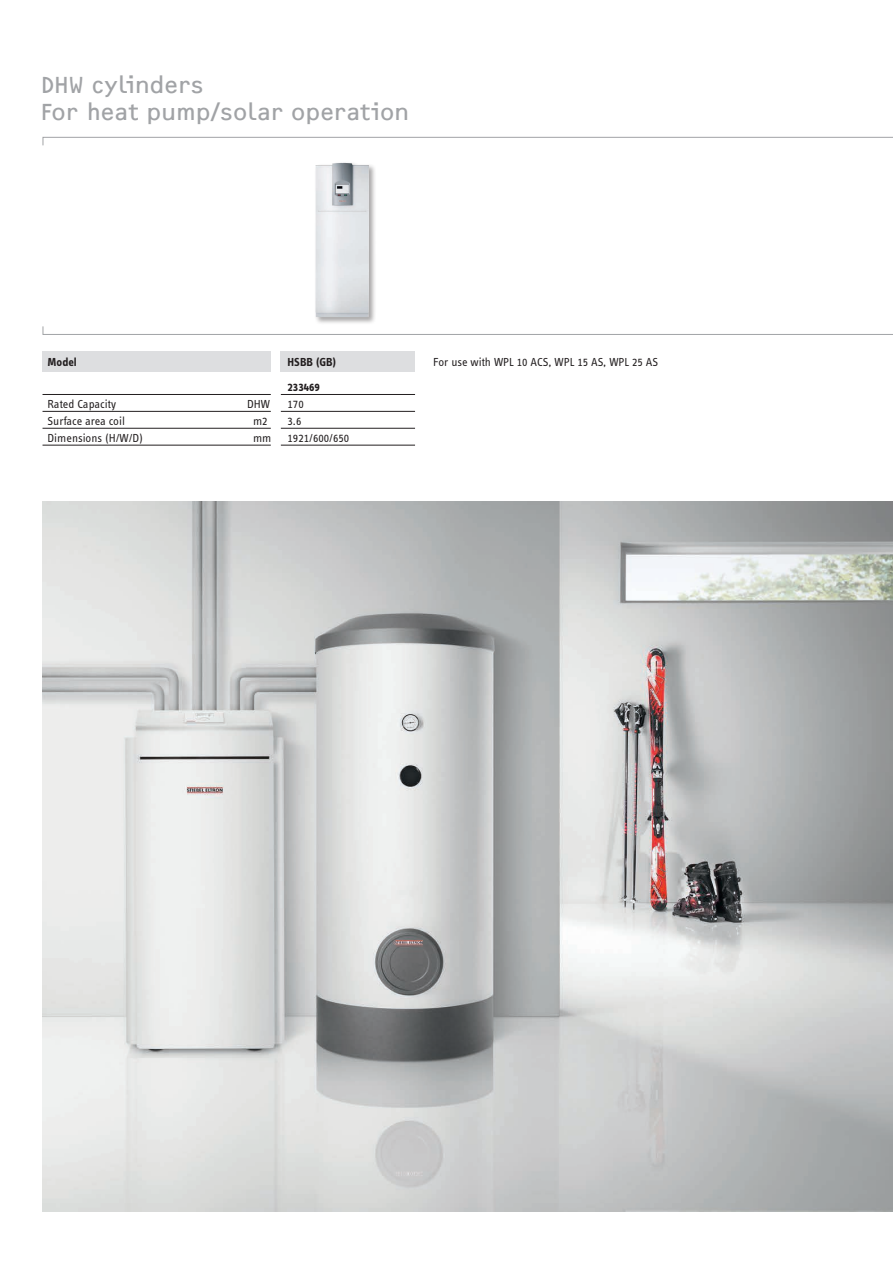
<style>
.page{position:relative;width:893px;height:1263px;background:#fff}
.page>*{position:absolute;margin:0;border:0;box-sizing:border-box;transform-origin:0 0}
.t1{font:24px/27px "F2 FOCR Bczyk Com";letter-spacing:.005em;color:#a1a3a6}
.t2{font:12px "STE Info Text";color:#231f20}
.t3{font:700 12px "STE Info Text";color:#231f20}
</style>
<div class="page">
<div style="left:281px;top:351px;width:134px;height:21px;background:#dddee0"></div>
<div style="left:43px;top:351px;width:228px;height:21px;background:#dddee0"></div>
<hr style="left:43px;top:394px;width:228px;height:1px;background:#231f20">
<hr style="left:281px;top:394px;width:134px;height:1px;background:#231f20">
<hr style="left:43px;top:411px;width:228px;height:1px;background:#231f20">
<hr style="left:281px;top:411px;width:134px;height:1px;background:#231f20">
<hr style="left:43px;top:428px;width:228px;height:1px;background:#231f20">
<hr style="left:281px;top:428px;width:134px;height:1px;background:#231f20">
<hr style="left:43px;top:445px;width:228px;height:1px;background:#231f20">
<hr style="left:281px;top:445px;width:134px;height:1px;background:#231f20">
<svg style="left:42px;top:326px;width:851px;height:9px"></svg>
<svg style="left:42px;top:136px;width:851px;height:10px"></svg>
<div style="left:314px;top:162px;width:63px;height:163px;background:#231f20;opacity:.4"></div>
<img style="left:315px;top:163px;width:54px;height:154px">
<img style="left:43px;top:502px;width:850px;height:710px">
<h1 class="t1" style="left:40px;top:72px;width:370px">DHW cylinders<br>For heat pump/solar operation</h1>
<p class="t3" style="left:48px;top:355px;width:31px">Model</p>
<p class="t3" style="left:288px;top:355px;width:50px">HSBB (GB)</p>
<p class="t2" style="left:433px;top:355px;width:227px">For use with WPL 10 ACS, WPL 15 AS, WPL 25 AS</p>
<p class="t3" style="left:288px;top:380px;width:34px">233469</p>
<p class="t2" style="left:48px;top:397px;width:70px">Rated Capacity</p>
<p class="t2" style="left:247px;top:397px;width:24px">DHW</p>
<p class="t2" style="left:288px;top:397px;width:18px">170</p>
<p class="t2" style="left:48px;top:414px;width:79px">Surface area coil</p>
<p class="t2" style="left:253px;top:414px;width:16px">m2</p>
<p class="t2" style="left:288px;top:414px;width:15px">3.6</p>
<p class="t2" style="left:48px;top:432px;width:97px">Dimensions (H/W/D)</p>
<p class="t2" style="left:253px;top:432px;width:20px">mm</p>
<p class="t2" style="left:288px;top:432px;width:63px">1921/600/650</p>
</div>
